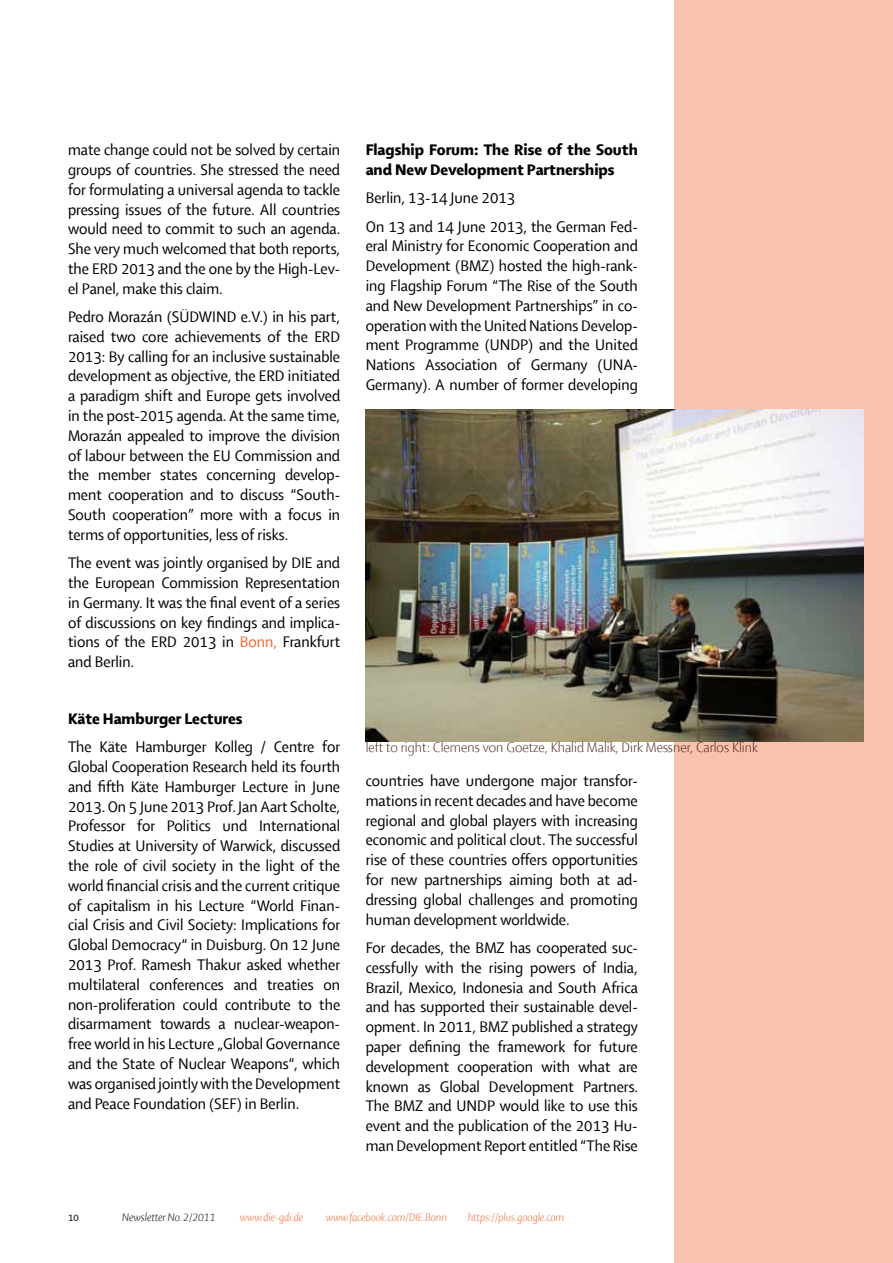
<style>
.page{position:relative;width:893px;height:1263px;background:#fff}
.page>*{position:absolute;margin:0;border:0;box-sizing:border-box;transform-origin:0 0}
.t1{font:16.5px/19.8px "Shaker R";color:#000;text-align:justify}
.t2{font:16.5px/19.8px "Shaker RH";color:#000}
.t3{font:15px "Shaker RL";color:#4b201c}
.t4{font:12px "Shaker RLI";color:#f26531}
.t5{font:12px "Shaker RLI";color:#000}
.t6{font:10.5px "Shaker R";color:#000}
.s1{color:#f26531}
</style>
<div class="page">
<div style="left:674px;top:0;width:219px;height:1263px;background:#f9c2ad"></div>
<img style="left:366px;top:409px;width:497px;height:332px">
<p class="t1" style="left:68px;top:140px;width:274px">mate change could not be solved by certain groups of countries. She stressed the need for formulating a universal agenda to tackle pressing issues of the future. All countries would need to commit to such an agenda.<br>She very much welcomed that both reports, the ERD 2013 and the one by the High-Lev&shy;el Panel, make this claim.</p>
<p class="t1" style="left:68px;top:307px;width:274px">Pedro Morazán (SÜDWIND e.V.) in his part, raised two core achievements of the ERD 2013: By calling for an inclusive sustainable development as objective, the ERD initiated a paradigm shift and Europe gets involved in the post-2015 agenda. At the same time, Morazán appealed to improve the division of labour between the EU Commission and the member states concerning develop&shy;ment cooperation and to discuss “South-South cooperation” more with a focus in terms of opportunities, less of risks.</p>
<p class="t1" style="left:68px;top:553px;width:274px">The event was jointly organised by DIE and the European Commission Representation in Germany. It was the final event of a series of discussions on key findings and implica&shy;tions of the ERD 2013 in <span class="s1">Bonn,</span> Frankfurt and Berlin.</p>
<p class="t2" style="left:68px;top:709px;width:176px">Käte Hamburger Lectures</p>
<p class="t1" style="left:68px;top:737px;width:274px">The Käte Hamburger Kolleg / Centre for Global Cooperation Research held its fourth and fifth Käte Hamburger Lecture in June 2013. On 5 June 2013 Prof. Jan Aart Scholte, Professor for Politics und International Studies at University of Warwick, discussed the role of civil society in the light of the world financial crisis and the current critique of capitalism in his Lecture “World Finan&shy;cial Crisis and Civil Society: Implications for Global Democracy“ in Duisburg. On 12 June 2013 Prof. Ramesh Thakur asked whether multilateral conferences and treaties on non-proliferation could contribute to the disarmament towards a nuclear-weapon&shy;free world in his Lecture „Global Governance and the State of Nuclear Weapons“, which was organised jointly with the Development and Peace Foundation (SEF) in Berlin.</p>
<p class="t2" style="left:366px;top:140px;width:274px">Flagship Forum: The Rise of the South and New Development Partnerships</p>
<p class="t1" style="left:366px;top:184px;width:274px;line-height:28.3px">Berlin, 13-14 June 2013<br>On 13 and 14 June 2013, the German Fed-</p>
<p class="t1" style="left:366px;top:236px;width:274px">eral Ministry for Economic Cooperation and Development (BMZ) hosted the high-rank&shy;ing Flagship Forum “The Rise of the South and New Development Partnerships” in co&shy;operation with the United Nations Develop&shy;ment Programme (UNDP) and the United Nations Association of Germany (UNA-Germany). A number of former developing</p>
<p class="t3" style="left:366px;top:739px;width:394px">left to right: Clemens von Goetze, Khalid Malik, Dirk Messner, Carlos Klink</p>
<p class="t1" style="left:366px;top:771px;width:274px">countries have undergone major transfor&shy;mations in recent decades and have become regional and global players with increasing economic and political clout. The successful rise of these countries offers opportunities for new partnerships aiming both at ad&shy;dressing global challenges and promoting human development worldwide.</p>
<p class="t1" style="left:366px;top:938px;width:274px">For decades, the BMZ has cooperated suc&shy;cessfully with the rising powers of India, Brazil, Mexico, Indonesia and South Africa and has supported their sustainable devel&shy;opment. In 2011, BMZ published a strategy paper defining the framework for future development cooperation with what are known as Global Development Partners.<br>The BMZ and UNDP would like to use this event and the publication of the 2013 Hu&shy;man Development Report entitled “The Rise</p>
<p class="t6" style="left:68px;top:1212px;width:12px">10</p>
<p class="t5" style="left:122px;top:1210px;width:95px">Newsletter No. 2/2011</p>
<p class="t4" style="left:240px;top:1210px;width:65px">www.die-gdi.de</p>
<p class="t4" style="left:326px;top:1210px;width:123px">www.facebook.com/DIE.Bonn</p>
<p class="t4" style="left:468px;top:1210px;width:98px">https://plus.google.com</p>
</div>
